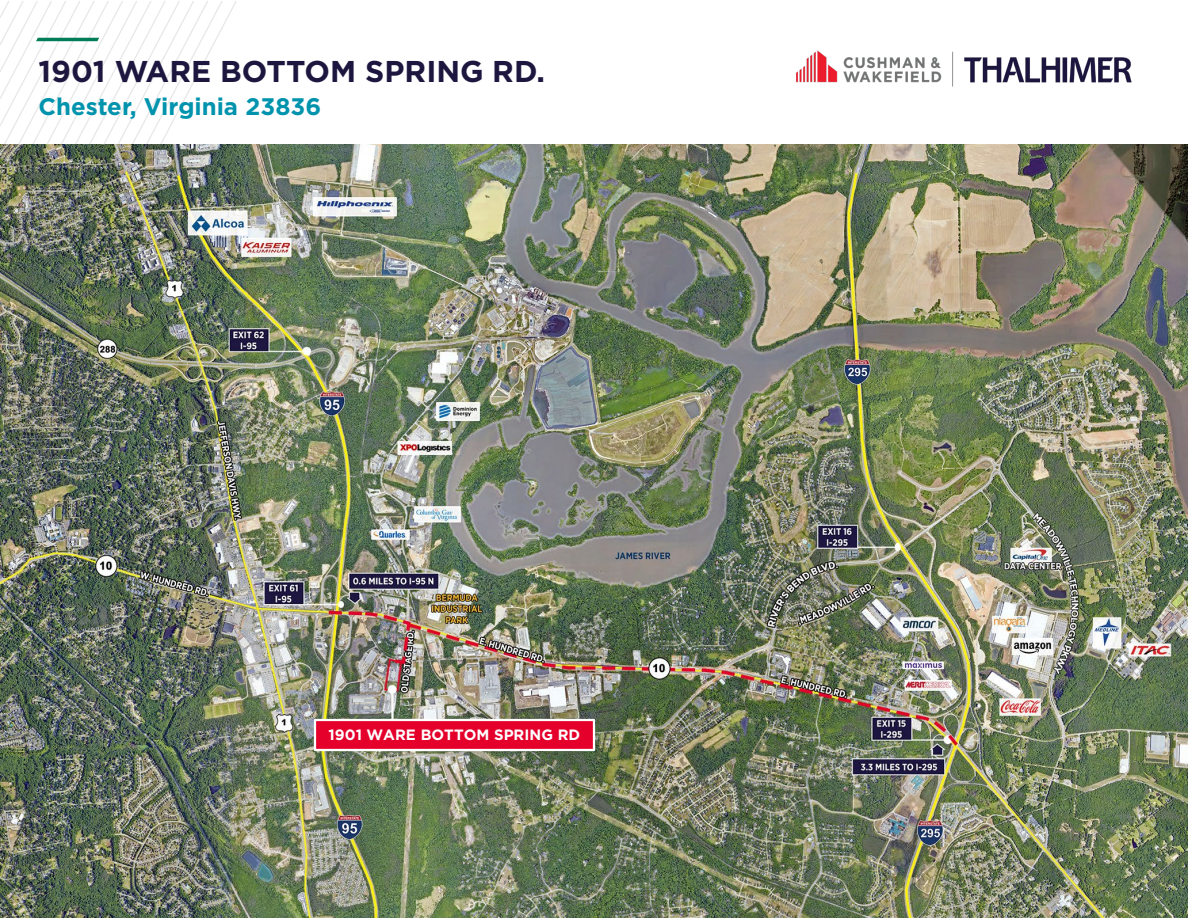
<style>
.page{position:relative;width:1188px;height:918px;background:#fff}
.page>*{position:absolute;margin:0;border:0;box-sizing:border-box;transform-origin:0 0}
.t1{font:700 30px "Gotham";color:#1d1740}
.t2{font:700 24px "Gotham";color:#0093ad}
.t3{font:700 15px "Gotham";color:#fff}
</style>
<div class="page">
<svg style="left:138px;top:1px;width:57px;height:143px"></svg>
<svg style="left:0;top:1px;width:138px;height:143px"></svg>
<img style="left:0;top:144px;width:1188px;height:774px">
<div style="left:314px;top:719px;width:281px;height:32px;background:#e4002b;border:2px solid #fff"></div>
<img style="left:796px;top:50px;width:336px;height:37px">
<p class="t1" style="left:39px;top:51px;width:508px">1901 WARE BOTTOM SPRING RD.</p>
<p class="t2" style="left:39px;top:91px;width:284px">Chester, Virginia 23836</p>
<p class="t3" style="left:329px;top:725px;width:253px">1901 WARE BOTTOM SPRING RD</p>
</div>
